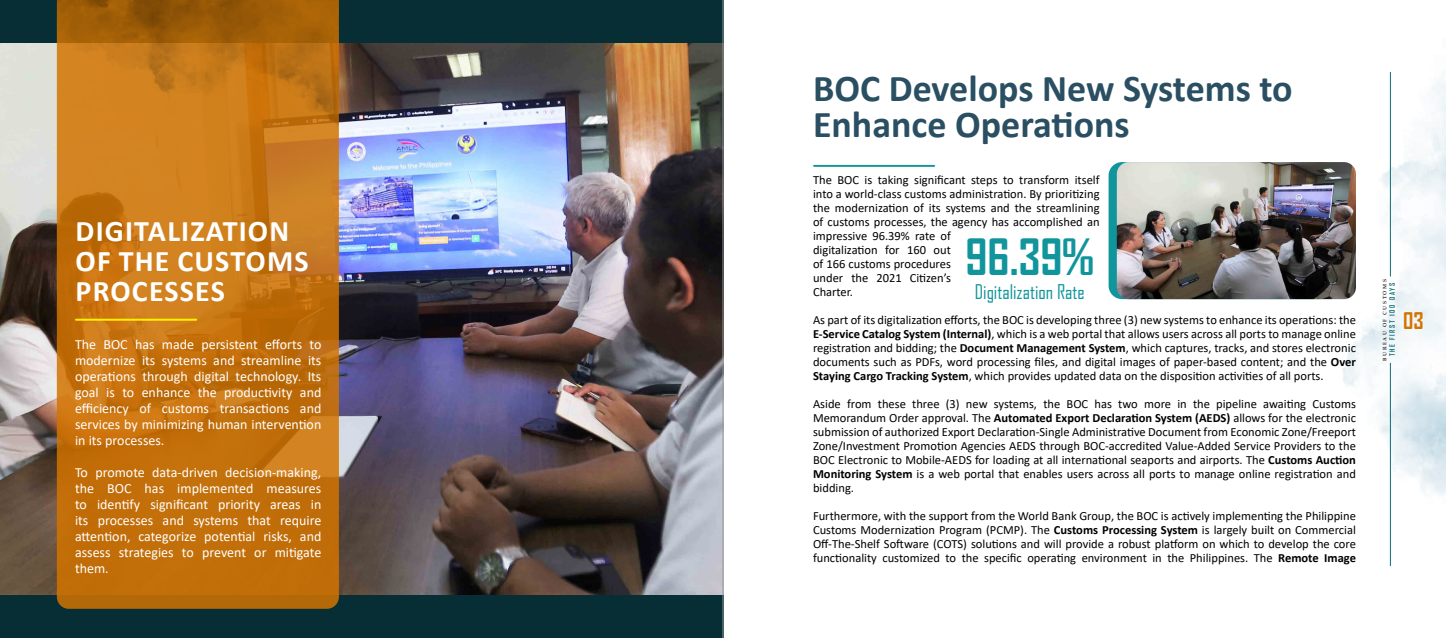
<style>
.page{position:relative;width:1446px;height:638px;background:#fff}
.page>*{position:absolute;margin:0;border:0;box-sizing:border-box;transform-origin:0 0}
.t1{font:700 47.9px "Agency FB";color:#10959c}
.t2{font:700 38px/36px "Calibri";color:#2a4f62}
.t3{font:700 30px/30px "Calibri";letter-spacing:.04em;color:#fff}
.t4{font:700 22px "Agency FB";color:#d37400}
.t5{font:19.4px "Agency FB";color:#10959c}
.t6{font:14px/16px "Calibri";color:#fff;text-align:justify}
.t7{font:12.5px/14px "Calibri";color:#000;text-align:justify}
.t8{font:700 7px "Agency FB";letter-spacing:.22em;color:#0e6f75}
.t9{font:700 5px "Palatino Linotype";letter-spacing:.32em;color:#231f20}
.s1{font-weight:700}
</style>
<div class="page">
<img style="left:1188px;top:72px;width:258px;height:436px">
<div style="left:0;top:0;width:723px;height:638px;background:#072e35"></div>
<img style="left:0;top:43px;width:723px;height:552px">
<svg style="left:57px;top:173px;width:282px;height:436px;background:#c57310"></svg>
<img style="left:57px;top:0;width:282px;height:173px">
<hr style="left:814px;top:165px;width:120px;height:2px;background:#10959c">
<hr style="left:76px;top:319px;width:120px;height:2px;background:#fff101">
<hr style="left:723px;top:0;width:1px;height:638px;background:#939598">
<div style="left:1108px;top:162px;width:224px;height:137px;background:#10959c;border-radius:14px"></div>
<img style="left:1117px;top:162px;width:239px;height:137px">
<hr style="left:1390px;top:363px;width:1px;height:203px;background:#0e6f75">
<hr style="left:1390px;top:72px;width:1px;height:204px;background:#0e6f75">
<p class="t3" style="left:76px;top:216px;width:235px">DIGITALIZATION<br>OF THE CUSTOMS<br>PROCESSES</p>
<p class="t6" style="left:75px;top:336px;width:248px">The BOC has made persistent efforts to modernize its systems and streamline its operations through digital technology. Its goal is to enhance the productivity and efficiency of customs transactions and services by minimizing human intervention in its processes.</p>
<p class="t6" style="left:75px;top:464px;width:248px">To promote data-driven decision-making, the BOC has implemented measures to identify significant priority areas in its processes and systems that require attention, categorize potential risks, and assess strategies to prevent or mitigate them.</p>
<p class="t2" style="left:813px;top:69px;width:481px">BOC Develops New Systems to<br>Enhance Operations</p>
<p class="t7" style="left:813px;top:172px;width:288px;text-align:left">The BOC is taking significant steps to transform itself into a world-class customs administration. By prioritizing the modernization of its systems and the streamlining of customs processes, the agency has accomplished an impressive 96.39% rate of<br>digitalization for 160 out<br>of 166 customs procedures<br>under the 2021 Citizen’s<br>Charter.</p>
<p class="t7" style="left:813px;top:312px;width:544px">As part of its digitalization efforts, the BOC is developing three (3) new systems to enhance its operations: the <span class="s1">E-Service Catalog System (Internal)</span>, which is a web portal that allows users across all ports to manage online registration and bidding; the <span class="s1">Document Management System</span>, which captures, tracks, and stores electronic documents such as PDFs, word processing files, and digital images of paper-based content; and the <span class="s1">Over Staying Cargo Tracking System</span>, which provides updated data on the disposition activities of all ports.</p>
<p class="t7" style="left:813px;top:396px;width:544px">Aside from these three (3) new systems, the BOC has two more in the pipeline awaiting Customs Memorandum Order approval. The <span class="s1">Automated Export Declaration System (AEDS)</span> allows for the electronic submission of authorized Export Declaration-Single Administrative Document from Economic Zone/Freeport Zone/Investment Promotion Agencies AEDS through BOC-accredited Value-Added Service Providers to the BOC Electronic to Mobile-AEDS for loading at all international seaports and airports. The <span class="s1">Customs Auction Monitoring System</span> is a web portal that enables users across all ports to manage online registration and bidding.</p>
<p class="t7" style="left:813px;top:508px;width:544px">Furthermore, with the support from the World Bank Group, the BOC is actively implementing the Philippine Customs Modernization Program (PCMP). The <span class="s1">Customs Processing System</span> is largely built on Commercial Off-The-Shelf Software (COTS) solutions and will provide a robust platform on which to develop the core functionality customized to the specific operating environment in the Philippines. The <span class="s1">Remote Image</span></p>
<p class="t1" style="left:965px;top:227px;width:130px">96.39%</p>
<p class="t5" style="left:975px;top:280px;width:111px">Digitalization Rate</p>
<p class="t9" style="left:1381px;top:361px;width:83px;rotate:-90deg">BUREAU OF CUSTOMS</p>
<p class="t8" style="left:1388px;top:356px;width:75px;rotate:-90deg">THE FIRST 100 DAYS</p>
<h3 class="t4" style="left:1403px;top:307px;width:22px">03</h3>
</div>
